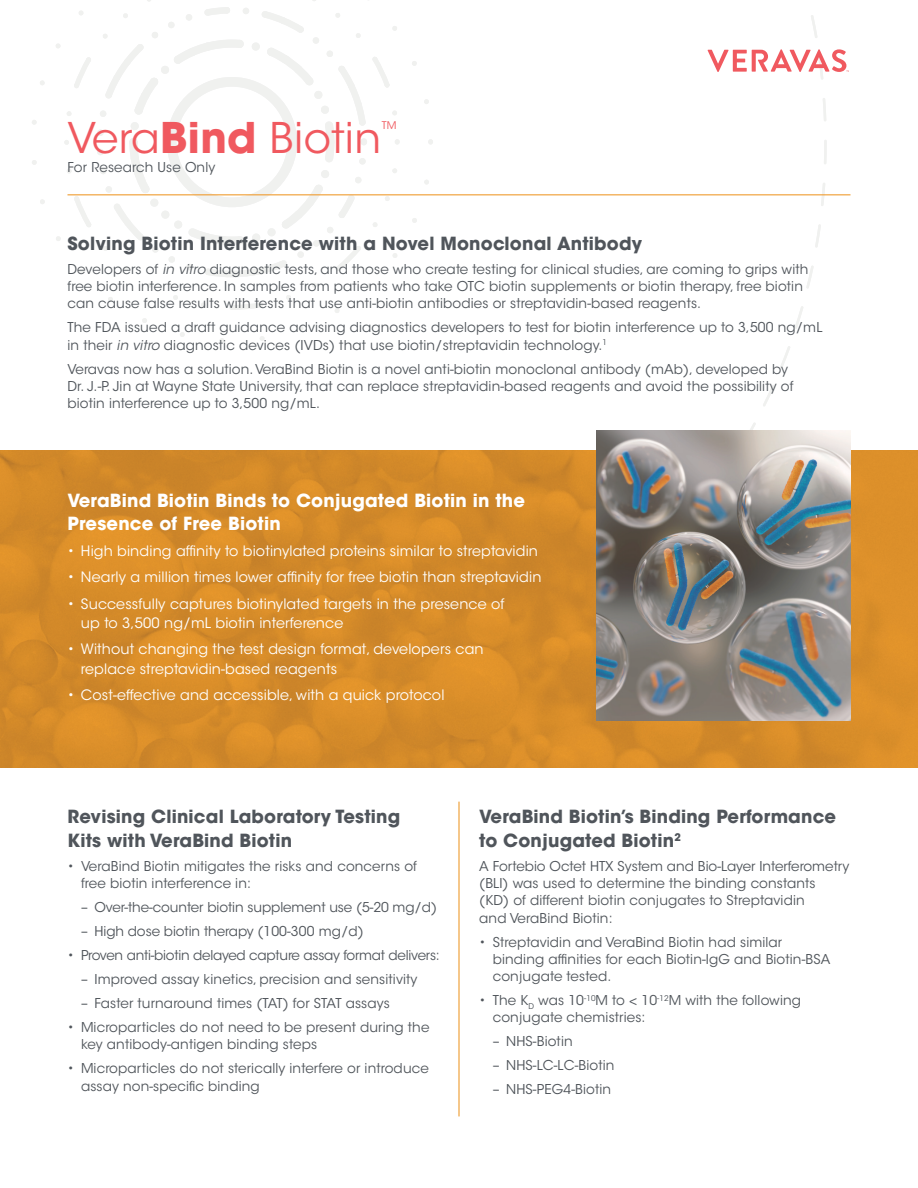
<style>
.page{position:relative;width:918px;height:1188px;background:#fff}
.page>*{position:absolute;margin:0;border:0;box-sizing:border-box;transform-origin:0 0}
.t1{font:42px "ITC Avant Garde Std";letter-spacing:.01em;color:#f0595f}
.t2{font:700 18px/23.2px "ITC Avant Garde Std";letter-spacing:.01em;color:#50555b}
.t3{font:700 18px/23.2px "ITC Avant Garde Std";letter-spacing:.01em;color:#fff}
.t4{font:14.25px/19.5px "ITC Avant Garde Std";letter-spacing:.01em;color:#fff}
.t5{font:13.5px/17.2px "ITC Avant Garde Std";letter-spacing:.01em;color:#50555b}
.t6{font:13.5px "ITC Avant Garde Std";letter-spacing:-.015em;color:#50555b}
.t7{font:10.5px "ITC Avant Garde Std";color:#f0595f}
.s1{font-weight:700}
.s2{font-style:italic}
</style>
<div class="page">
<svg style="left:0;top:0;width:827px;height:451px"></svg>
<svg style="left:708px;top:49px;width:141px;height:23px"></svg>
<img style="left:0;top:451px;width:918px;height:317px">
<hr style="left:68px;top:194px;width:782px;height:1px;background:#ef9c31">
<hr style="left:458px;top:802px;width:2px;height:314px;background:#ef9c31">
<img style="left:596px;top:431px;width:254px;height:289px">
<h1 class="t1" style="left:68px;top:112px;width:315px">Vera<span class="s1">Bind</span> Biotin</h1>
<p class="t7" style="left:382px;top:119px;width:16px">TM</p>
<p class="t5" style="left:68px;top:159px;width:149px">For Research Use Only</p>
<h2 class="t2" style="left:68px;top:232px;width:576px">Solving Biotin Interference with a Novel Monoclonal Antibody</h2>
<p class="t5" style="left:68px;top:261px;width:742px">Developers of <span class="s2">in vitro</span> diagnostic tests, and those who create testing for clinical studies, are coming to grips with free biotin interference. In samples from patients who take OTC biotin supplements or biotin therapy, free biotin can cause false results with tests that use anti-biotin antibodies or streptavidin-based reagents.</p>
<p class="t5" style="left:68px;top:319px;width:756px">The FDA issued a draft guidance advising diagnostics developers to test for biotin interference up to 3,500 ng/mL in their <span class="s2">in vitro</span> diagnostic devices (IVDs) that use biotin/streptavidin technology.<sup>1</sup></p>
<p class="t5" style="left:68px;top:360px;width:727px">Veravas now has a solution. VeraBind Biotin is a novel anti-biotin monoclonal antibody (mAb), developed by<br>Dr. J.-P. Jin at Wayne State University, that can replace streptavidin-based reagents and avoid the possibility of biotin interference up to 3,500 ng/mL.</p>
<h2 class="t3" style="left:68px;top:488px;width:459px">VeraBind Biotin Binds to Conjugated Biotin in the<br>Presence of Free Biotin</h2>
<p class="t4" style="left:68px;top:541px;width:472px">• High binding affinity to biotinylated proteins similar to streptavidin</p>
<p class="t4" style="left:68px;top:568px;width:475px">• Nearly a million times lower affinity for free biotin than streptavidin</p>
<p class="t4" style="left:81px;top:594px;width:425px;text-indent:-13px">• Successfully captures biotinylated targets in the presence of up to 3,500 ng/mL biotin interference</p>
<p class="t4" style="left:81px;top:640px;width:404px;text-indent:-13px">• Without changing the test design format, developers can replace streptavidin-based reagents</p>
<p class="t4" style="left:68px;top:685px;width:378px">• Cost-effective and accessible, with a quick protocol</p>
<h2 class="t2" style="left:68px;top:805px;width:334px">Revising Clinical Laboratory Testing<br>Kits with VeraBind Biotin</h2>
<p class="t5" style="left:81px;top:857px;width:338px;text-indent:-14px">• VeraBind Biotin mitigates the risks and concerns of free biotin interference in:</p>
<p class="t5" style="left:81px;top:899px;width:357px">– Over-the-counter biotin supplement use (5-20 mg/d)</p>
<p class="t5" style="left:81px;top:923px;width:284px">– High dose biotin therapy (100-300 mg/d)</p>
<p class="t6" style="left:68px;top:947px;width:374px">• Proven anti-biotin delayed capture assay format delivers:</p>
<p class="t5" style="left:81px;top:971px;width:338px">– Improved assay kinetics, precision and sensitivity</p>
<p class="t5" style="left:81px;top:995px;width:310px">– Faster turnaround times (TAT) for STAT assays</p>
<p class="t5" style="left:81px;top:1019px;width:350px;text-indent:-14px">• Microparticles do not need to be present during the key antibody-antigen binding steps</p>
<p class="t5" style="left:81px;top:1060px;width:349px;text-indent:-14px">• Microparticles do not sterically interfere or introduce assay non-specific binding</p>
<h2 class="t2" style="left:479px;top:805px;width:359px">VeraBind Biotin’s Binding Performance to Conjugated Biotin<sup>2</sup></h2>
<p class="t5" style="left:479px;top:857px;width:372px">A Fortebio Octet HTX System and Bio-Layer Interferometry (BLI) was used to determine the binding constants<br>(KD) of different biotin conjugates to Streptavidin<br>and VeraBind Biotin:</p>
<p class="t5" style="left:493px;top:933px;width:339px;text-indent:-14px">• Streptavidin and VeraBind Biotin had similar binding affinities for each Biotin-IgG and Biotin-BSA conjugate tested.</p>
<p class="t5" style="left:493px;top:992px;width:310px;text-indent:-13px">• The K<sub>D</sub> was 10<sup>-10</sup>M to &lt; 10<sup>-12</sup>M with the following conjugate chemistries:</p>
<p class="t5" style="left:493px;top:1033px;width:81px">– NHS-Biotin</p>
<p class="t5" style="left:493px;top:1057px;width:123px">– NHS-LC-LC-Biotin</p>
<p class="t5" style="left:493px;top:1081px;width:120px">– NHS-PEG4-Biotin</p>
</div>
